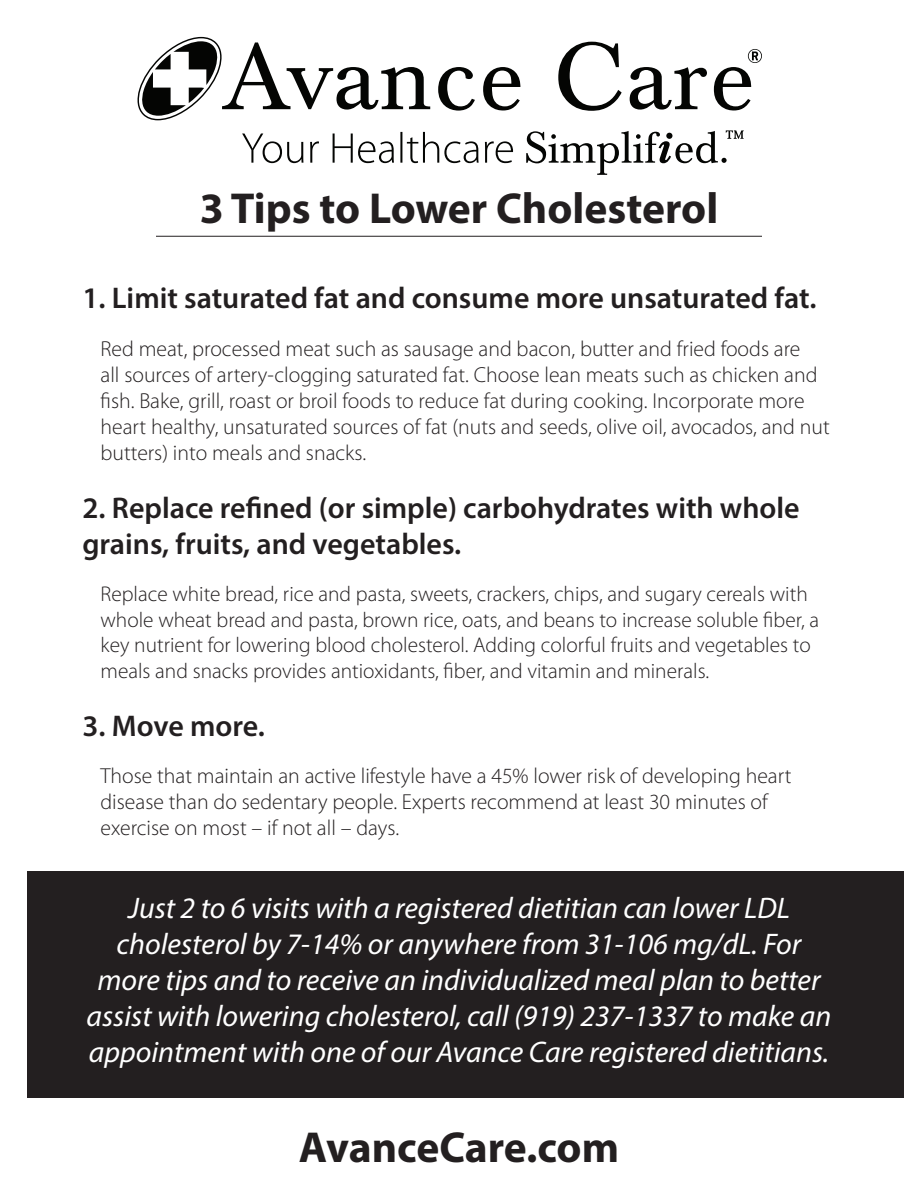
<style>
.page{position:relative;width:918px;height:1188px;background:#fff}
.page>*{position:absolute;margin:0;border:0;box-sizing:border-box;transform-origin:0 0}
.t1{font:700 43.5px "Myriad Pro";color:#231f20}
.t2{font:600 30px/36px "Myriad Pro";color:#231f20}
.t3{font:italic 29.85px/35.8px "Myriad Pro";color:#fff;text-align:center}
.t4{font:300 21.75px/26.1px "Myriad Pro";color:#231f20}
.t5{font:300 21.3px/25.7px "Myriad Pro";color:#231f20}
</style>
<div class="page">
<div style="left:27px;top:871px;width:877px;height:227px;background:#231f20"></div>
<svg style="left:242px;top:130px;width:502px;height:45px"></svg>
<svg style="left:438px;top:67px;width:37px;height:44px"></svg>
<svg style="left:483px;top:67px;width:37px;height:43px"></svg>
<svg style="left:558px;top:42px;width:64px;height:69px"></svg>
<svg style="left:630px;top:67px;width:77px;height:43px"></svg>
<svg style="left:714px;top:49px;width:48px;height:61px"></svg>
<svg style="left:137px;top:36px;width:293px;height:85px"></svg>
<hr style="left:156px;top:236px;width:606px;height:1px;background:#231f20">
<p class="t1" style="left:200px;top:180px;width:520px">3 Tips to Lower Cholesterol</p>
<p class="t2" style="left:82px;top:279px;width:736px">1. Limit saturated fat and consume more unsaturated fat.</p>
<p class="t4" style="left:100px;top:335px;width:731px">Red meat, processed meat such as sausage and bacon, butter and fried foods are<br>all sources of artery-clogging saturated fat. Choose lean meats such as chicken and fish. Bake, grill, roast or broil foods to reduce fat during cooking. Incorporate more heart healthy, unsaturated sources of fat (nuts and seeds, olive oil, avocados, and nut butters) into meals and snacks.</p>
<p class="t2" style="left:82px;top:489px;width:719px">2. Replace refined (or simple) carbohydrates with whole grains, fruits, and vegetables.</p>
<p class="t5" style="left:100px;top:581px;width:720px">Replace white bread, rice and pasta, sweets, crackers, chips, and sugary cereals with whole wheat bread and pasta, brown rice, oats, and beans to increase soluble fiber, a key nutrient for lowering blood cholesterol. Adding colorful fruits and vegetables to meals and snacks provides antioxidants, fiber, and vitamin and minerals.</p>
<p class="t2" style="left:82px;top:707px;width:184px">3. Move more.</p>
<p class="t4" style="left:100px;top:763px;width:692px">Those that maintain an active lifestyle have a 45% lower risk of developing heart disease than do sedentary people. Experts recommend at least 30 minutes of exercise on most – if not all – days.</p>
<p class="t3" style="left:87px;top:890px;width:746px">Just 2 to 6 visits with a registered dietitian can lower LDL cholesterol by 7-14% or anywhere from 31-106 mg/dL. For more tips and to receive an individualized meal plan to better assist with lowering cholesterol, call (919) 237-1337 to make an appointment with one of our Avance Care registered dietitians.</p>
<p class="t1" style="left:299px;top:1119px;width:322px">AvanceCare.com</p>
</div>
